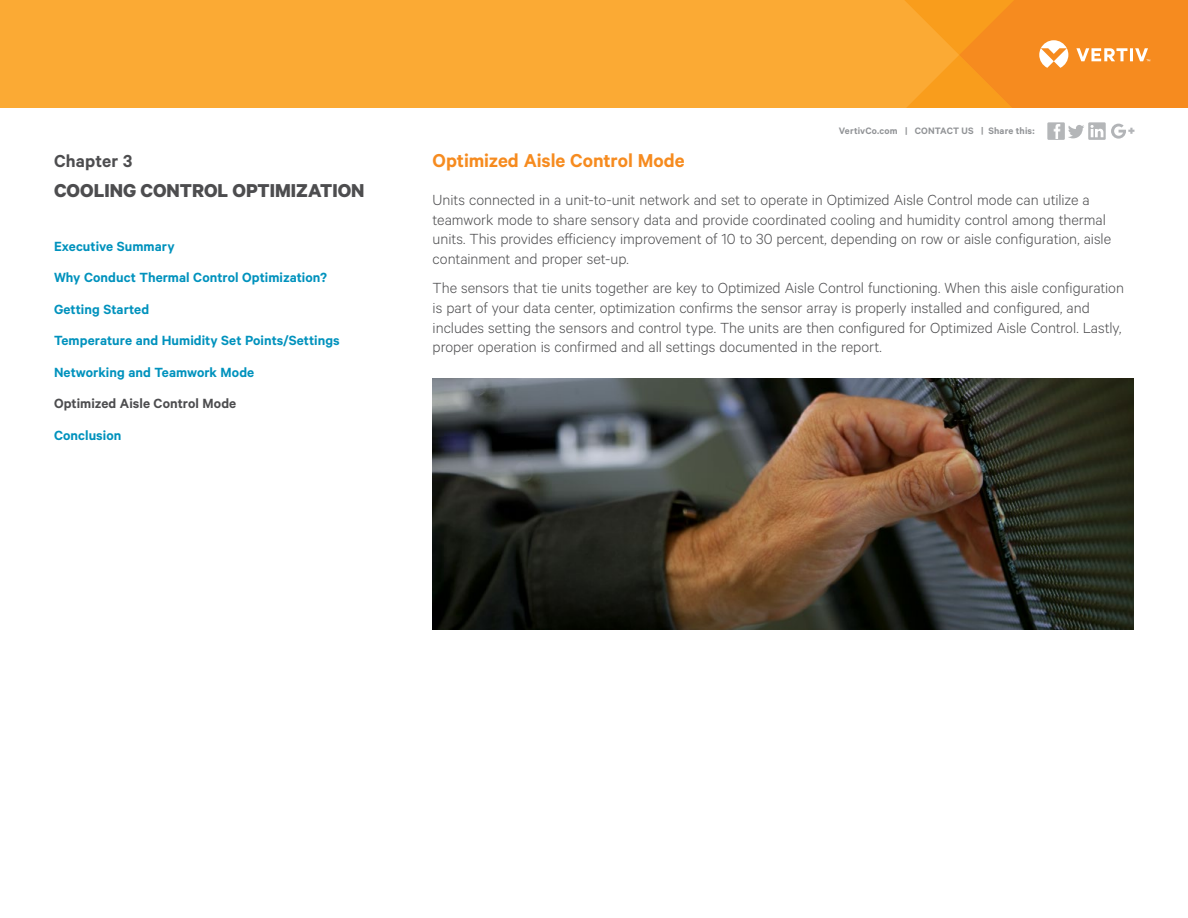
<style>
.page{position:relative;width:1188px;height:918px;background:#fff}
.page>*{position:absolute;margin:0;border:0;box-sizing:border-box;transform-origin:0 0}
.t1{font:700 21px "Calibre";color:#4d4d4f}
.t2{font:600 21px "Calibre";letter-spacing:-.005em;color:#f68b1f}
.t3{font:600 19.5px "Calibre";letter-spacing:.005em;color:#4d4d4f}
.t4{font:300 16.5px/19.8px "Calibre";color:#4d4d4f}
.t5{font:600 15px/31.5px "Calibre";letter-spacing:.005em;color:#0092bd}
.t6{font:600 15px "Calibre";letter-spacing:.005em;color:#4d4d4f}
.t7{font:600 10.5px "Calibre";letter-spacing:.015em;color:#919396}
</style>
<div class="page">
<div style="left:0;top:0;width:1188px;height:108px;background:#fbaa34"></div>
<svg style="left:905px;top:0;width:283px;height:108px;background:#f79427"></svg>
<div style="left:1047px;top:122px;width:18px;height:18px;background:#b4b6b8"></div>
<img style="left:1053px;top:125px;width:8px;height:13px">
<svg style="left:1088px;top:122px;width:18px;height:18px"></svg>
<svg style="left:1091px;top:125px;width:12px;height:12px"></svg>
<svg style="left:1068px;top:125px;width:16px;height:13px"></svg>
<svg style="left:1111px;top:124px;width:23px;height:15px"></svg>
<img style="left:432px;top:378px;width:702px;height:252px">
<p class="t3" style="left:54px;top:149px;width:80px">Chapter 3</p>
<p class="t1" style="left:54px;top:177px;width:312px">COOLING CONTROL OPTIMIZATION</p>
<p class="t5" style="left:54px;top:230px;width:287px">Executive Summary<br>Why Conduct Thermal Control Optimization?<br>Getting Started<br>Temperature and Humidity Set Points/Settings<br>Networking and Teamwork Mode</p>
<p class="t6" style="left:54px;top:395px;width:184px">Optimized Aisle Control Mode</p>
<p class="t5" style="left:54px;top:419px;width:69px">Conclusion</p>
<p class="t7" style="left:839px;top:124px;width:197px">VertivCo.com | CONTACT US | Share this:</p>
<p class="t2" style="left:433px;top:148px;width:254px">Optimized Aisle Control Mode</p>
<p class="t4" style="left:433px;top:189px;width:680px">Units connected in a unit-to-unit network and set to operate in Optimized Aisle Control mode can utilize a teamwork mode to share sensory data and provide coordinated cooling and humidity control among thermal units. This provides efficiency improvement of 10 to 30 percent, depending on row or aisle configuration, aisle containment and proper set-up.</p>
<p class="t4" style="left:433px;top:277px;width:693px">The sensors that tie units together are key to Optimized Aisle Control functioning. When this aisle configuration is part of your data center, optimization confirms the sensor array is properly installed and configured, and includes setting the sensors and control type. The units are then configured for Optimized Aisle Control. Lastly, proper operation is confirmed and all settings documented in the report.</p>
</div>
